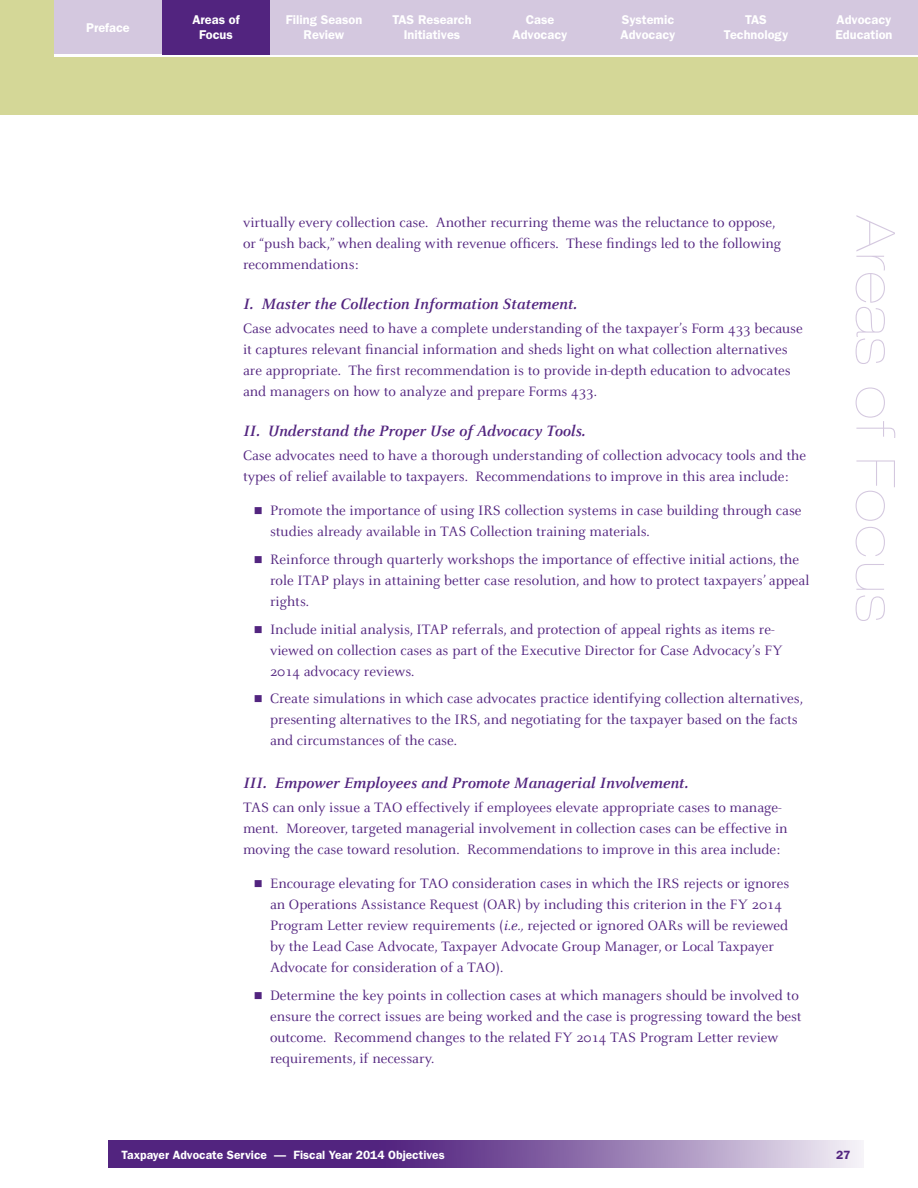
<style>
.page{position:relative;width:918px;height:1188px;background:#fff}
.page>*{position:absolute;margin:0;border:0;box-sizing:border-box;transform-origin:0 0}
.t1{font:900 expanded 54px "Helvetica Neue";letter-spacing:.04em;color:#d4c8df}
.t2{font:italic 700 16.5px "Celeste";color:#52247f}
.t3{font:15px/21px "Celeste";color:#52247f}
.t4{font:600 12.75px/15px "Franklin Gothic";color:#fff;text-align:center}
.t5{font:600 12px "Franklin Gothic";color:#fff}
.t6{font:600 12px "Franklin Gothic";color:#52247f}
.s1{font-style:italic}
</style>
<div class="page">
<svg style="left:108px;top:1141px;width:756px;height:27px;background:#8260a2"></svg>
<div style="left:0;top:0;width:918px;height:114px;background:#d4d797"></div>
<div style="left:54px;top:0;width:108px;height:54px;background:#d4c8df"></div>
<hr style="left:54px;top:54px;width:864px;height:3px;background:#fff">
<div style="left:486px;top:0;width:108px;height:54px;background:#d4c8df"></div>
<div style="left:594px;top:0;width:108px;height:54px;background:#d4c8df"></div>
<div style="left:702px;top:0;width:108px;height:54px;background:#d4c8df"></div>
<div style="left:810px;top:0;width:108px;height:54px;background:#d4c8df"></div>
<div style="left:162px;top:0;width:108px;height:54px;background:#52247f"></div>
<div style="left:270px;top:0;width:108px;height:54px;background:#d4c8df"></div>
<div style="left:378px;top:0;width:108px;height:54px;background:#d4c8df"></div>
<p class="t4" style="left:192px;top:12px;width:49px">Areas of<br>Focus</p>
<p class="t4" style="left:86px;top:20px;width:45px">Preface</p>
<p class="t4" style="left:513px;top:12px;width:56px">Case<br>Advocacy</p>
<p class="t4" style="left:621px;top:12px;width:56px;text-align:left">Systemic<br>Advocacy</p>
<p class="t4" style="left:724px;top:12px;width:66px">TAS<br>Technology</p>
<p class="t4" style="left:836px;top:12px;width:58px;text-align:left">Advocacy<br>Education</p>
<p class="t4" style="left:286px;top:12px;width:78px">Filing Season<br>Review</p>
<p class="t4" style="left:392px;top:12px;width:81px">TAS Research<br>Initiatives</p>
<p class="t3" style="left:243px;top:212px;width:540px">virtually every collection case. Another recurring theme was the reluctance to oppose, or “push back,” when dealing with revenue officers. These findings led to the following recommendations:</p>
<p class="t2" style="left:243px;top:295px;width:335px">I. Master the Collection Information Statement.</p>
<p class="t3" style="left:243px;top:318px;width:561px">Case advocates need to have a complete understanding of the taxpayer’s Form 433 because it captures relevant financial information and sheds light on what collection alternatives are appropriate. The first recommendation is to provide in-depth education to advocates and managers on how to analyze and prepare Forms 433.</p>
<p class="t2" style="left:243px;top:422px;width:344px">II. Understand the Proper Use of Advocacy Tools.</p>
<p class="t3" style="left:243px;top:445px;width:565px">Case advocates need to have a thorough understanding of collection advocacy tools and the types of relief available to taxpayers. Recommendations to improve in this area include:</p>
<p class="t3" style="left:270px;top:500px;width:533px">Promote the importance of using IRS collection systems in case building through case studies already available in TAS Collection training materials.</p>
<p class="t3" style="left:270px;top:549px;width:541px">Reinforce through quarterly workshops the importance of effective initial actions, the role ITAP plays in attaining better case resolution, and how to protect taxpayers’ appeal rights.</p>
<p class="t3" style="left:270px;top:619px;width:514px">Include initial analysis, ITAP referrals, and protection of appeal rights as items re&shy;viewed on collection cases as part of the Executive Director for Case Advocacy’s FY<br>2014 advocacy reviews.</p>
<p class="t3" style="left:270px;top:689px;width:535px">Create simulations in which case advocates practice identifying collection alternatives, presenting alternatives to the IRS, and negotiating for the taxpayer based on the facts and circumstances of the case.</p>
<p class="t2" style="left:243px;top:774px;width:447px">III. Empower Employees and Promote Managerial Involvement.</p>
<p class="t3" style="left:243px;top:797px;width:546px">TAS can only issue a TAO effectively if employees elevate appropriate cases to manage&shy;ment. Moreover, targeted managerial involvement in collection cases can be effective in moving the case toward resolution. Recommendations to improve in this area include:</p>
<p class="t3" style="left:270px;top:874px;width:521px">Encourage elevating for TAO consideration cases in which the IRS rejects or ignores an Operations Assistance Request (OAR) by including this criterion in the FY 2014<br>Program Letter review requirements (<span class="s1">i.e.,</span> rejected or ignored OARs will be reviewed by the Lead Case Advocate, Taxpayer Advocate Group Manager, or Local Taxpayer Advocate for consideration of a TAO).</p>
<p class="t3" style="left:270px;top:985px;width:533px">Determine the key points in collection cases at which managers should be involved to ensure the correct issues are being worked and the case is progressing toward the best outcome. Recommend changes to the related FY 2014 TAS Program Letter review requirements, if necessary.</p>
<h1 class="t1" style="left:907px;top:216px;width:407px;rotate:90deg">Areas of Focus</h1>
<p class="t5" style="left:122px;top:1148px;width:325px">Taxpayer Advocate Service — Fiscal Year 2014 Objectives</p>
<p class="t6" style="left:836px;top:1148px;width:16px">27</p>
</div>
